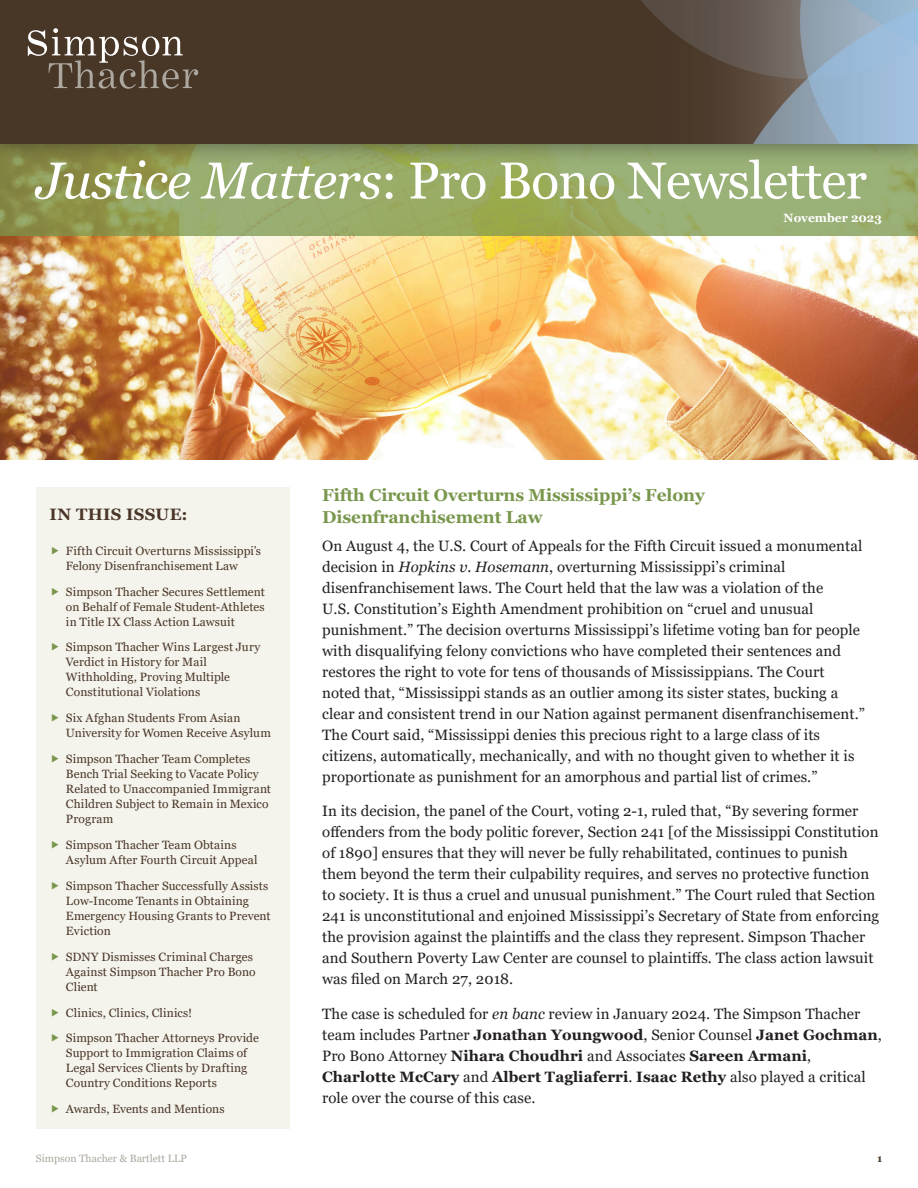
<style>
.page{position:relative;width:918px;height:1188px;background:#fff}
.page>*{position:absolute;margin:0;border:0;box-sizing:border-box;transform-origin:0 0}
.t1{font:51.75px "Georgia";letter-spacing:-.015em;color:#fff}
.Subhead7490{font:700 17.25px/22.5px "Georgia";letter-spacing:-.005em;color:#79974c}
.sidebar_header{font:700 16.5px "Georgia";letter-spacing:.02em;color:#4a3628}
.Standard_Text{font:15px/21px "Georgia";letter-spacing:.005em;color:#231f20}
.t2{font:12px/15px "Georgia";letter-spacing:.01em;color:#4a3628}
.t3{font:700 12px "Georgia";color:#fff}
.t4{font:10.5px "Georgia";color:#aca89f}
.t5{font:700 10.5px "Georgia";color:#493728}
.s1{font-style:italic}
.s2{font-weight:700}
</style>
<div class="page">
<img style="left:0;top:235px;width:918px;height:224px">
<svg style="left:0;top:166px;width:918px;height:69px;background:#97a866"></svg>
<div style="left:0;top:0;width:918px;height:166px;background:#231f20;opacity:.6"></div>
<img style="left:0;top:0;width:918px;height:144px">
<svg style="left:28px;top:28px;width:170px;height:61px;background:#635447"></svg>
<div style="left:36px;top:488px;width:254px;height:641px;background:#f4f4ec"></div>
<h1 class="t1" style="left:36px;top:149px;width:832px"><span class="s1">Justice Matters</span>: Pro Bono Newsletter</h1>
<p class="t3" style="left:784px;top:210px;width:100px">November 2023</p>
<p class="sidebar_header" style="left:50px;top:504px;width:140px">IN THIS ISSUE:</p>
<p class="t2" style="left:66px;top:543px;width:197px">Fifth Circuit Overturns Mississippi’s<br>Felony Disenfranchisement Law</p>
<p class="t2" style="left:66px;top:584px;width:200px;text-align:justify">Simpson Thacher Secures Settlement on Behalf of Female Student-Athletes in Title IX Class Action Lawsuit</p>
<p class="t2" style="left:66px;top:640px;width:196px">Simpson Thacher Wins Largest Jury<br>Verdict in History for Mail<br>Withholding, Proving Multiple<br>Constitutional Violations</p>
<p class="t2" style="left:66px;top:711px;width:206px">Six Afghan Students From Asian<br>University for Women Receive Asylum</p>
<p class="t2" style="left:66px;top:752px;width:207px">Simpson Thacher Team Completes<br>Bench Trial Seeking to Vacate Policy<br>Related to Unaccompanied Immigrant<br>Children Subject to Remain in Mexico<br>Program</p>
<p class="t2" style="left:66px;top:838px;width:193px">Simpson Thacher Team Obtains<br>Asylum After Fourth Circuit Appeal</p>
<p class="t2" style="left:66px;top:879px;width:206px">Simpson Thacher Successfully Assists<br>Low-Income Tenants in Obtaining<br>Emergency Housing Grants to Prevent<br>Eviction</p>
<p class="t2" style="left:66px;top:949px;width:191px">SDNY Dismisses Criminal Charges<br>Against Simpson Thacher Pro Bono<br>Client</p>
<p class="t2" style="left:66px;top:1005px;width:128px">Clinics, Clinics, Clinics!</p>
<p class="t2" style="left:66px;top:1031px;width:194px">Simpson Thacher Attorneys Provide Support to Immigration Claims of Legal Services Clients by Drafting Country Conditions Reports</p>
<p class="t2" style="left:66px;top:1102px;width:160px">Awards, Events and Mentions</p>
<p class="Subhead7490" style="left:322px;top:483px;width:384px">Fifth Circuit Overturns Mississippi’s Felony<br>Disenfranchisement Law</p>
<p class="Standard_Text" style="left:322px;top:535px;width:544px">On August 4, the U.S. Court of Appeals for the Fifth Circuit issued a monumental decision in <span class="s1">Hopkins v. Hosemann</span>, overturning Mississippi’s criminal disenfranchisement laws. The Court held that the law was a violation of the<br>U.S. Constitution’s Eighth Amendment prohibition on “cruel and unusual punishment.” The decision overturns Mississippi’s lifetime voting ban for people with disqualifying felony convictions who have completed their sentences and restores the right to vote for tens of thousands of Mississippians. The Court noted that, “Mississippi stands as an outlier among its sister states, bucking a clear and consistent trend in our Nation against permanent disenfranchisement.” The Court said, “Mississippi denies this precious right to a large class of its citizens, automatically, mechanically, and with no thought given to whether it is proportionate as punishment for an amorphous and partial list of crimes.”</p>
<p class="Standard_Text" style="left:322px;top:801px;width:559px">In its decision, the panel of the Court, voting 2-1, ruled that, “By severing former offenders from the body politic forever, Section 241 [of the Mississippi Constitution of 1890] ensures that they will never be fully rehabilitated, continues to punish them beyond the term their culpability requires, and serves no protective function to society. It is thus a cruel and unusual punishment.” The Court ruled that Section 241 is unconstitutional and enjoined Mississippi’s Secretary of State from enforcing the provision against the plaintiffs and the class they represent. Simpson Thacher and Southern Poverty Law Center are counsel to plaintiffs. The class action lawsuit was filed on March 27, 2018.</p>
<p class="Standard_Text" style="left:322px;top:1003px;width:561px">The case is scheduled for <span class="s1">en banc</span> review in January 2024. The Simpson Thacher team includes Partner <span class="s2">Jonathan Youngwood</span>, Senior Counsel <span class="s2">Janet Gochman</span>, Pro Bono Attorney <span class="s2">Nihara Choudhri</span> and Associates <span class="s2">Sareen Armani</span>, <span class="s2">Charlotte McCary</span> and <span class="s2">Albert Tagliaferri</span>. <span class="s2">Isaac Rethy</span> also played a critical role over the course of this case.</p>
<p class="t4" style="left:36px;top:1153px;width:152px">Simpson Thacher &amp; Bartlett LLP</p>
<p class="t5" style="left:877px;top:1152px;width:7px">1</p>
</div>
